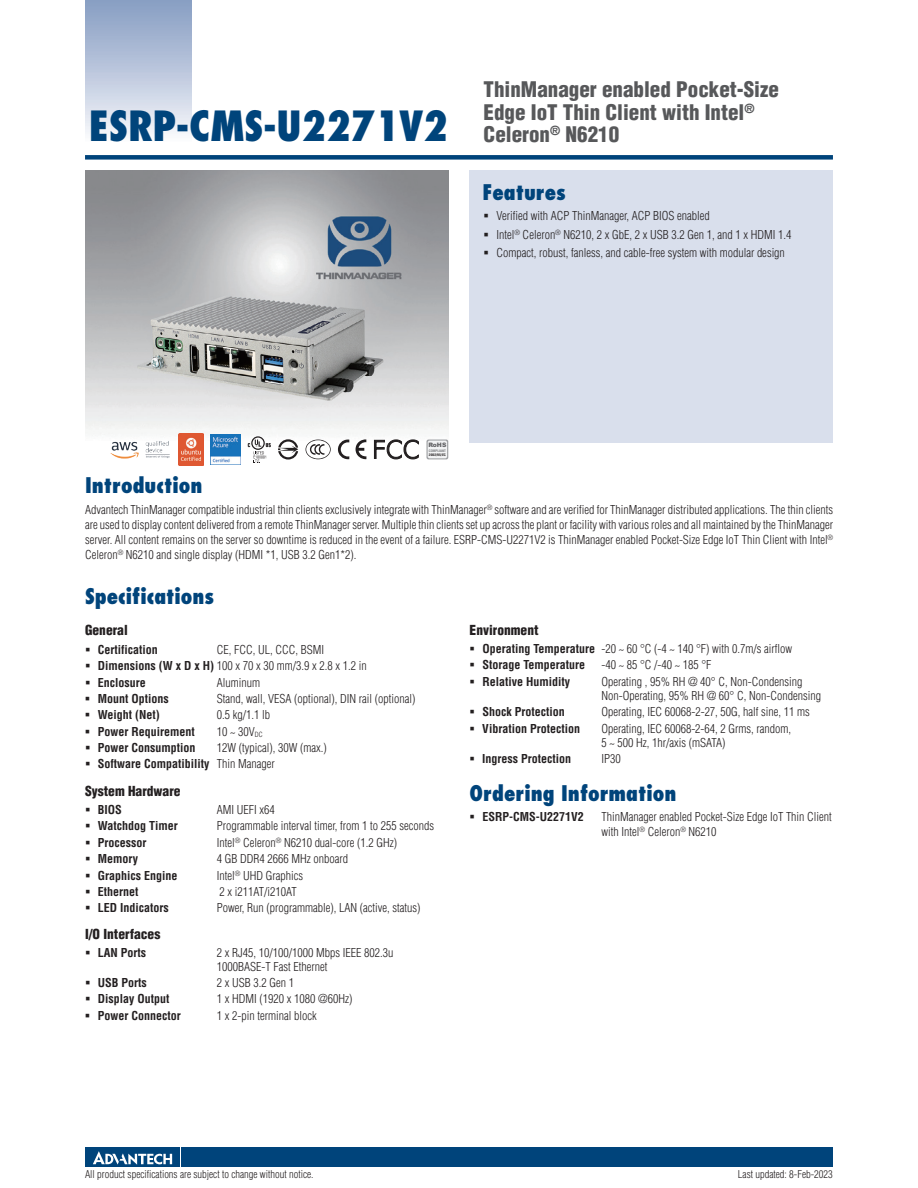
<style>
.page{position:relative;width:918px;height:1188px;background:#fff}
.page>*{position:absolute;margin:0;border:0;box-sizing:border-box;transform-origin:0 0}
.t1{font:800 condensed 40.5px "Futura";color:#00447b}
.t2{font:900 condensed 21px/22.5px "Helvetica";color:#57585a}
.t3{font:800 condensed 21px "Futura";color:#00447b}
.t4{font:900 condensed 13.5px "Helvetica";color:#231f20}
.t5{font:300 condensed 12px/14.2px "Helvetica";color:#231f20}
.t6{font:700 condensed 12px/16.4px "Helvetica";color:#231f20}
.t7{font:300 condensed 10.5px "Helvetica";color:#231f20}
.t8{font:900 6px "Arial";color:#636366}
.t9{font:700 condensed 3.3px "Helvetica";color:#231f20;scale:1.11 1}
.t10{font:700 condensed 3.3px "Helvetica";color:#76787b;scale:1.05 1}
.s1{font-weight:700}
.s2{font-weight:300}
</style>
<div class="page">
<div style="left:85px;top:155px;width:748px;height:5px;background:#00447b"></div>
<div style="left:85px;top:0;width:106px;height:143px;background:linear-gradient(to bottom,#849bc1,#f9fafc)"></div>
<div style="left:182px;top:1147px;width:651px;height:20px;background:#00447b"></div>
<div style="left:85px;top:1147px;width:95px;height:20px;background:#00447b"></div>
<svg style="left:93px;top:1151px;width:79px;height:14px"></svg>
<div style="left:470px;top:170px;width:363px;height:272px;background:#d9dfec"></div>
<img style="left:85px;top:170px;width:363px;height:271px">
<svg style="left:306px;top:440px;width:25px;height:19px"></svg>
<svg style="left:338px;top:440px;width:11px;height:19px"></svg>
<svg style="left:356px;top:439px;width:10px;height:21px"></svg>
<svg style="left:374px;top:439px;width:45px;height:21px"></svg>
<svg style="left:278px;top:439px;width:20px;height:21px"></svg>
<svg style="left:426px;top:440px;width:22px;height:19px"></svg>
<div style="left:428px;top:441px;width:19px;height:17px;background:#f2f3f4;border-radius:2px"></div>
<svg style="left:248px;top:436px;width:23px;height:27px"></svg>
<img style="left:211px;top:435px;width:30px;height:29px">
<img style="left:178px;top:434px;width:25px;height:31px">
<img style="left:109px;top:435px;width:62px;height:24px">
<h1 class="t1" style="left:89px;top:101px;width:360px">ESRP-CMS-U2271V2</h1>
<h2 class="t2" style="left:484px;top:78px;width:297px">ThinManager enabled Pocket-Size<br>Edge IoT Thin Client with Intel<sup>®<br></sup>Celeron<sup>®</sup> N6210</h2>
<h2 class="t3" style="left:482px;top:179px;width:85px">Features</h2>
<p class="t5" style="left:496px;top:206px;width:297px;line-height:18.5px">Verified with ACP ThinManager, ACP BIOS enabled<br>Intel<sup>®</sup> Celeron<sup>®</sup> N6210, 2 x GbE, 2 x USB 3.2 Gen 1, and 1 x HDMI 1.4<br>Compact, robust, fanless, and cable-free system with modular design</p>
<p class="t8" style="left:428px;top:441px;width:20px">RoHS</p>
<p class="t10" style="left:429px;top:448px;width:18px">COMPLIANT</p>
<p class="t9" style="left:429px;top:453px;width:17px">2002/95/EC</p>
<h2 class="t3" style="left:85px;top:472px;width:119px">Introduction</h2>
<p class="t5" style="left:85px;top:502px;width:750px;line-height:15px;text-align:justify">Advantech ThinManager compatible industrial thin clients exclusively integrate with ThinManager<sup>®</sup> software and are verified for ThinManager distributed applications. The thin clients are used to display content delivered from a remote ThinManager server. Multiple thin clients set up across the plant or facility with various roles and all maintained by the ThinManager server. All content remains on the server so downtime is reduced in the event of a failure. ESRP-CMS-U2271V2 is ThinManager enabled Pocket-Size Edge IoT Thin Client with Intel<sup>® </sup>Celeron<sup>®</sup> N6210 and single display (HDMI *1, USB 3.2 Gen1*2).</p>
<h2 class="t3" style="left:85px;top:583px;width:131px">Specifications</h2>
<p class="t4" style="left:85px;top:622px;width:44px">General</p>
<p class="t6" style="left:98px;top:641px;width:62px">Certification</p>
<p class="t5" style="left:98px;top:641px;width:270px;line-height:16.4px;text-indent:119px">CE, FCC, UL, CCC, BSMI<br><span class="s1">Dimensions (W x D x H)</span> 100 x 70 x 30 mm/3.9 x 2.8 x 1.2 in<br><span class="s1">Enclosure</span></p>
<p class="t5" style="left:217px;top:675px;width:45px">Aluminum</p>
<p class="t6" style="left:98px;top:690px;width:73px">Mount Options</p>
<p class="t5" style="left:217px;top:691px;width:200px">Stand, wall, VESA (optional), DIN rail (optional)</p>
<p class="t6" style="left:98px;top:707px;width:64px">Weight (Net)</p>
<p class="t5" style="left:217px;top:708px;width:55px">0.5 kg/1.1 lb</p>
<p class="t6" style="left:98px;top:723px;width:99px">Power Requirement</p>
<p class="t5" style="left:217px;top:724px;width:47px">10 ~ 30V<sub>DC</sub></p>
<p class="t6" style="left:98px;top:739px;width:99px">Power Consumption</p>
<p class="t5" style="left:98px;top:739px;width:231px;line-height:16.4px;text-indent:119px">12W (typical), 30W (max.)<br><span class="s1">Software Compatibility</span> Thin Manager</p>
<p class="t4" style="left:85px;top:782px;width:97px">System Hardware</p>
<p class="t6" style="left:98px;top:801px;width:26px">BIOS</p>
<p class="t5" style="left:217px;top:803px;width:59px">AMI UEFI x64</p>
<p class="t6" style="left:98px;top:818px;width:81px">Watchdog Timer</p>
<p class="t5" style="left:217px;top:819px;width:219px">Programmable interval timer, from 1 to 255 seconds</p>
<p class="t6" style="left:98px;top:834px;width:50px">Processor</p>
<p class="t5" style="left:217px;top:835px;width:182px">Intel<sup>®</sup> Celeron<sup>®</sup> N6210 dual-core (1.2 GHz)</p>
<p class="t6" style="left:98px;top:851px;width:42px">Memory</p>
<p class="t5" style="left:217px;top:852px;width:133px">4 GB DDR4 2666 MHz onboard</p>
<p class="t6" style="left:98px;top:867px;width:81px">Graphics Engine</p>
<p class="t5" style="left:217px;top:868px;width:88px">Intel<sup>®</sup> UHD Graphics</p>
<p class="t6" style="left:98px;top:883px;width:42px">Ethernet</p>
<p class="t5" style="left:220px;top:884px;width:79px">2 x i211AT/i210AT</p>
<p class="t6" style="left:98px;top:900px;width:72px">LED Indicators</p>
<p class="t5" style="left:217px;top:901px;width:205px">Power, Run (programmable), LAN (active, status)</p>
<p class="t4" style="left:85px;top:926px;width:77px">I/O Interfaces</p>
<p class="t6" style="left:98px;top:945px;width:50px">LAN Ports</p>
<p class="t5" style="left:217px;top:946px;width:178px;line-height:13.5px">2 x RJ45, 10/100/1000 Mbps IEEE 802.3u<br>1000BASE-T Fast Ethernet</p>
<p class="t6" style="left:98px;top:974px;width:51px">USB Ports</p>
<p class="t5" style="left:217px;top:976px;width:79px">2 x USB 3.2 Gen 1</p>
<p class="t6" style="left:98px;top:991px;width:73px">Display Output</p>
<p class="t5" style="left:217px;top:992px;width:137px">1 x HDMI (1920 x 1080 @60Hz)</p>
<p class="t6" style="left:98px;top:1007px;width:85px">Power Connector</p>
<p class="t5" style="left:217px;top:1008px;width:101px">1 x 2-pin terminal block</p>
<p class="t4" style="left:470px;top:621px;width:70px">Environment</p>
<p class="t6" style="left:482px;top:640px;width:311px">Operating Temperature <span class="s2">-20 ~ 60 °C (-4 ~ 140 °F) with 0.7m/s airflow<br></span>Storage Temperature</p>
<p class="t5" style="left:601px;top:658px;width:112px">-40 ~ 85 °C /-40 ~ 185 °F</p>
<p class="t6" style="left:482px;top:673px;width:89px">Relative Humidity</p>
<p class="t5" style="left:601px;top:674px;width:221px">Operating , 95% RH @ 40° C, Non-Condensing<br>Non-Operating, 95% RH @ 60° C, Non-Condensing</p>
<p class="t6" style="left:482px;top:704px;width:84px">Shock Protection</p>
<p class="t5" style="left:601px;top:705px;width:210px">Operating, IEC 60068-2-27, 50G, half sine, 11 ms</p>
<p class="t6" style="left:482px;top:720px;width:99px">Vibration Protection</p>
<p class="t5" style="left:601px;top:721px;width:191px">Operating, IEC 60068-2-64, 2 Grms, random,<br>5 ~ 500 Hz, 1hr/axis (mSATA)</p>
<p class="t6" style="left:482px;top:751px;width:90px">Ingress Protection</p>
<p class="t5" style="left:601px;top:752px;width:21px">IP30</p>
<h2 class="t3" style="left:470px;top:780px;width:208px">Ordering Information</h2>
<p class="t6" style="left:482px;top:809px;width:103px">ESRP-CMS-U2271V2</p>
<p class="t5" style="left:601px;top:810px;width:232px">ThinManager enabled Pocket-Size Edge IoT Thin Client with Intel<sup>®</sup> Celeron<sup>®</sup> N6210</p>
<p class="t7" style="left:85px;top:1167px;width:230px">All product specifications are subject to change without notice.</p>
<p class="t7" style="left:738px;top:1167px;width:97px">Last updated: 8-Feb-2023</p>
</div>
